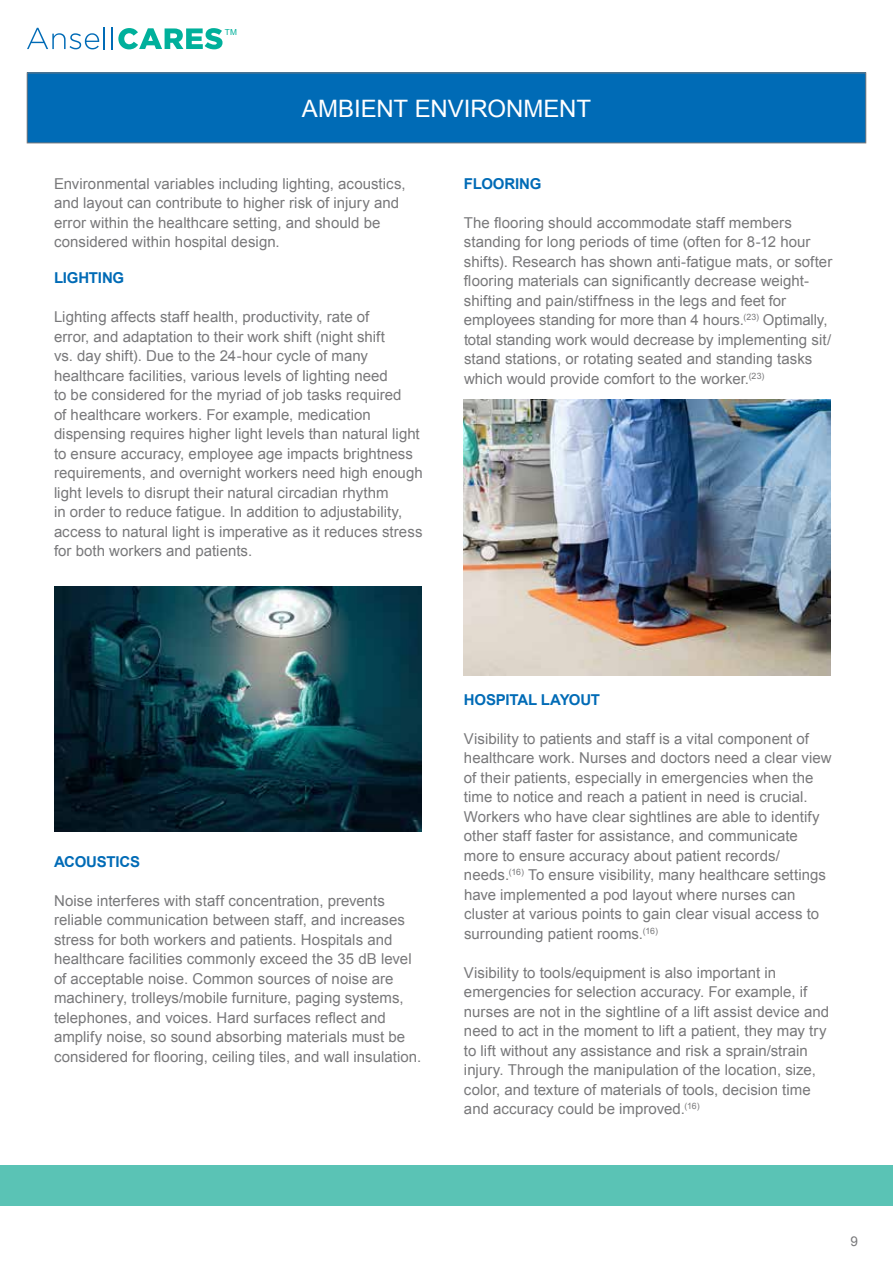
<style>
.page{position:relative;width:893px;height:1263px;background:#fff}
.page>*{position:absolute;margin:0;border:0;box-sizing:border-box;transform-origin:0 0}
.t1{font:24px "Arial";letter-spacing:-.005em;color:#fff}
.t2{font:15px/19.5px "Arial";letter-spacing:.005em;color:#78787a}
.t3{font:700 15px "Arial";letter-spacing:-.015em;color:#006bb6}
.t4{font:13.5px "Arial";color:#78787a}
.t5{font:8.25px "Arial";color:#00b09b}
</style>
<div class="page">
<svg style="left:27px;top:27px;width:78px;height:22px"></svg>
<hr style="left:111px;top:27px;width:2px;height:22px;background:#006bb6">
<svg style="left:118px;top:28px;width:105px;height:21px"></svg>
<div style="left:0;top:1165px;width:893px;height:40px;background:#5ac3b5"></div>
<div style="left:27px;top:73px;width:839px;height:70px;background:#006bb6"></div>
<div style="left:27px;top:73px;width:839px;height:70px;border:1px solid #78787a"></div>
<img style="left:54px;top:587px;width:367px;height:244px">
<img style="left:463px;top:400px;width:368px;height:275px">
<p class="t5" style="left:225px;top:27px;width:14px">TM</p>
<h1 class="t1" style="left:302px;top:92px;width:291px">AMBIENT ENVIRONMENT</h1>
<p class="t2" style="left:54px;top:174px;width:353px">Environmental variables including lighting, acoustics, and layout can contribute to higher risk of injury and error within the healthcare setting, and should be considered within hospital design.</p>
<p class="t3" style="left:54px;top:268px;width:72px">LIGHTING</p>
<p class="t2" style="left:54px;top:307px;width:370px">Lighting affects staff health, productivity, rate of<br>error, and adaptation to their work shift (night shift<br>vs. day shift). Due to the 24-hour cycle of many healthcare facilities, various levels of lighting need<br>to be considered for the myriad of job tasks required<br>of healthcare workers. For example, medication dispensing requires higher light levels than natural light to ensure accuracy, employee age impacts brightness requirements, and overnight workers need high enough light levels to disrupt their natural circadian rhythm<br>in order to reduce fatigue. In addition to adjustability, access to natural light is imperative as it reduces stress for both workers and patients.</p>
<p class="t3" style="left:464px;top:174px;width:79px">FLOORING</p>
<p class="t2" style="left:464px;top:213px;width:370px">The flooring should accommodate staff members standing for long periods of time (often for 8-12 hour shifts). Research has shown anti-fatigue mats, or softer flooring materials can significantly decrease weight&shy;shifting and pain/stiffness in the legs and feet for employees standing for more than 4 hours.<sup>(23)</sup> Optimally, total standing work would decrease by implementing sit/ stand stations, or rotating seated and standing tasks which would provide comfort to the worker.<sup>(23)</sup></p>
<p class="t3" style="left:54px;top:852px;width:88px">ACOUSTICS</p>
<p class="t2" style="left:54px;top:891px;width:369px">Noise interferes with staff concentration, prevents reliable communication between staff, and increases stress for both workers and patients. Hospitals and healthcare facilities commonly exceed the 35 dB level of acceptable noise. Common sources of noise are machinery, trolleys/mobile furniture, paging systems, telephones, and voices. Hard surfaces reflect and amplify noise, so sound absorbing materials must be considered for flooring, ceiling tiles, and wall insulation.</p>
<p class="t3" style="left:464px;top:690px;width:138px">HOSPITAL LAYOUT</p>
<p class="t2" style="left:464px;top:729px;width:369px">Visibility to patients and staff is a vital component of healthcare work. Nurses and doctors need a clear view of their patients, especially in emergencies when the time to notice and reach a patient in need is crucial.<br>Workers who have clear sightlines are able to identify other staff faster for assistance, and communicate more to ensure accuracy about patient records/ needs.<sup>(16)</sup> To ensure visibility, many healthcare settings have implemented a pod layout where nurses can cluster at various points to gain clear visual access to surrounding patient rooms.<sup>(16)</sup></p>
<p class="t2" style="left:464px;top:963px;width:367px">Visibility to tools/equipment is also important in emergencies for selection accuracy. For example, if nurses are not in the sightline of a lift assist device and need to act in the moment to lift a patient, they may try to lift without any assistance and risk a sprain/strain injury. Through the manipulation of the location, size, color, and texture of materials of tools, decision time and accuracy could be improved.<sup>(16)</sup></p>
<p class="t4" style="left:851px;top:1232px;width:9px">9</p>
</div>
